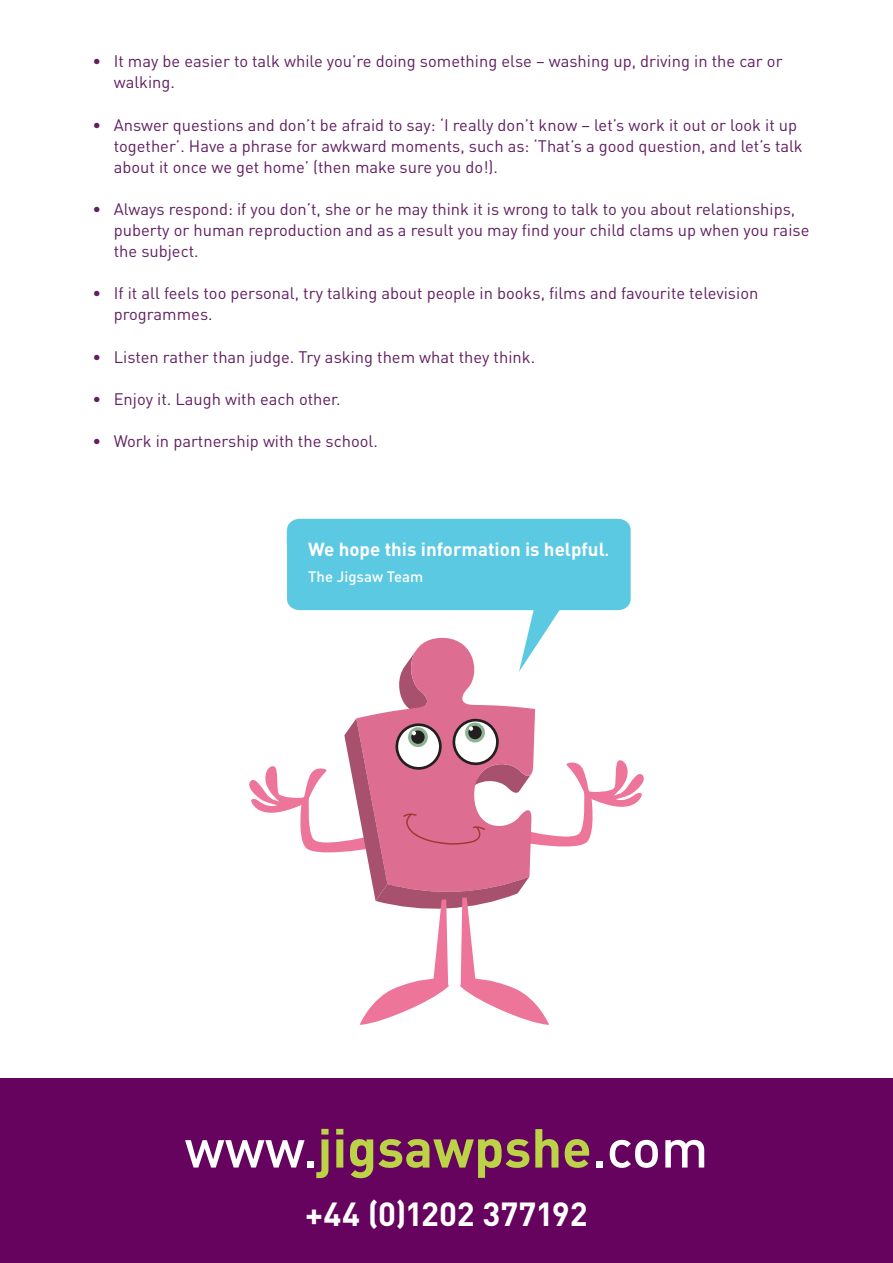
<style>
.page{position:relative;width:893px;height:1263px;background:#fff}
.page>*{position:absolute;margin:0;border:0;box-sizing:border-box;transform-origin:0 0}
.t1{font:700 54px "DIN";color:#bcd348}
.t2{font:700 33px "DIN";color:#fff}
.t3{font:700 18.75px "DIN";color:#fff}
.t4{font:16.5px/21px "DIN";color:#611e60}
.t5{font:500 15px "DIN";color:#fff}
.s1{font-size:15px}
.s2{font-weight:500;color:#fff}
</style>
<div class="page">
<div style="left:0;top:1078px;width:893px;height:185px;background:#65035f"></div>
<svg style="left:249px;top:672px;width:395px;height:353px"></svg>
<svg style="left:287px;top:519px;width:344px;height:153px;fill:#5bc9e1"></svg>
<p class="t4" style="left:114px;top:51px;width:670px;text-indent:-21px">• It may be easier to talk while you’re doing something else – washing up, driving in the car or walking.</p>
<p class="t4" style="left:114px;top:114px;width:690px;text-indent:-21px">• Answer questions and don’t be afraid to say: ‘I really don’t know – let’s work it out or look it up together’. Have a phrase for awkward moments, such as: ‘That’s a good question, and let’s talk about it once we get home’ (then make sure you do!).</p>
<p class="t4" style="left:114px;top:198px;width:697px;text-indent:-21px">• Always respond: if you don’t, she or he may think it is wrong to talk to you about relationships, puberty or human reproduction and as a result you may find your child clams up when you raise the subject.</p>
<p class="t4" style="left:114px;top:282px;width:646px;text-indent:-21px">• If it all feels too personal, try talking about people in books, films and favourite television programmes.</p>
<p class="t4" style="left:92px;top:346px;width:444px">• Listen rather than judge. Try asking them what they think.</p>
<p class="t4" style="left:92px;top:388px;width:250px">• Enjoy it. Laugh with each other.</p>
<p class="t4" style="left:92px;top:430px;width:287px">• Work in partnership with the school.</p>
<p class="t3" style="left:308px;top:537px;width:302px">We hope this information is helpful<span class="s1">.</span></p>
<p class="t5" style="left:308px;top:567px;width:117px">The Jigsaw Team</p>
<p class="t1" style="left:185px;top:1113px;width:525px"><span class="s2">www.</span>jigsawpshe<span class="s2">.com</span></p>
<p class="t2" style="left:305px;top:1192px;width:284px">+44 (0)1202 377192</p>
</div>
